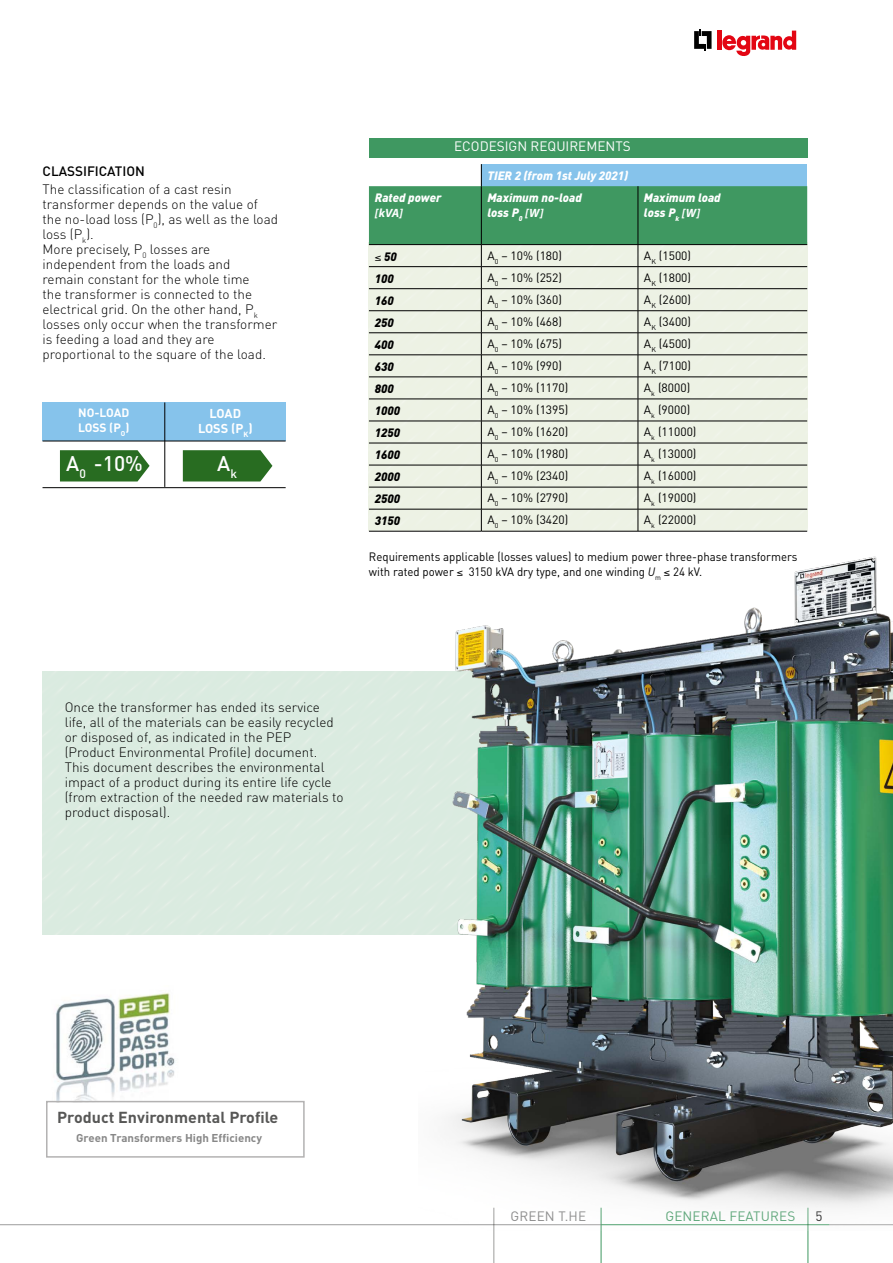
<style>
.page{position:relative;width:893px;height:1263px;background:#fff}
.page>*{position:absolute;margin:0;border:0;box-sizing:border-box;transform-origin:0 0}
.t1{font:500 21px "DIN Pro";color:#fff}
.t2{font:700 15.75px "DIN Pro";color:#575756}
.t3{font:300 13.5px/15px "DIN Pro";color:#000}
.t4{font:13.5px "DIN Pro";color:#fff}
.t5{font:13.5px "DIN Pro";letter-spacing:.01em;color:#3f9861}
.t6{font:500 13.5px "DIN Pro";color:#000}
.t7{font:13.5px "DIN Pro";letter-spacing:.01em;color:#878787}
.t8{font:13.5px "DIN Pro";color:#000}
.t9{font:700 12.75px/15.3px "DIN Pro";letter-spacing:-.01em;color:#fff;text-align:center}
.t10{font:12px "DIN Pro";color:#000}
.t11{font:12px/15px "DIN Pro";color:#000;scale:.95 1}
.t12{font:italic 900 12px/15px "DIN";color:#fff}
.t13{font:italic 900 12px "DIN";color:#000}
.t14{font:700 12px/15px "DIN Pro";letter-spacing:-.005em;color:#fff}
.t15{font:italic 700 12px "Myriad Pro";color:#fff}
.t16{font:700 11.25px "DIN Pro";color:#878787}
.s1{font-family:"Myriad Pro";font-weight:700}
.s2{font-style:italic}
</style>
<div class="page">
<hr style="left:0;top:1224px;width:601px;height:1px;background:#9d9d9c">
<hr style="left:493px;top:1208px;width:1px;height:55px;background:#9d9d9c">
<hr style="left:601px;top:1208px;width:1px;height:55px;background:#3f9861">
<hr style="left:807px;top:1208px;width:1px;height:55px;background:#3f9861">
<svg style="left:694px;top:30px;width:18px;height:20px"></svg>
<hr style="left:717px;top:31px;width:4px;height:19px;background:#e30613">
<svg style="left:722px;top:31px;width:74px;height:25px"></svg>
<div style="left:43px;top:402px;width:243px;height:39px;background:#86c3eb"></div>
<hr style="left:165px;top:402px;width:1px;height:85px;background:#000">
<svg style="left:60px;top:450px;width:90px;height:31px;background:#387732"></svg>
<svg style="left:183px;top:450px;width:89px;height:31px;background:#367530"></svg>
<hr style="left:43px;top:441px;width:243px;height:1px;background:#000">
<hr style="left:43px;top:487px;width:243px;height:1px;background:#000">
<div style="left:369px;top:138px;width:439px;height:19px;background:#3f9861"></div>
<img style="left:46px;top:992px;width:155px;height:109px">
<div style="left:46px;top:1101px;width:259px;height:56px;border:2px solid #b3b2b2"></div>
<img style="left:419px;top:556px;width:474px;height:674px">
<hr style="left:369px;top:531px;width:112px;height:1px;background:#000">
<hr style="left:481px;top:531px;width:157px;height:1px;background:#000">
<hr style="left:638px;top:531px;width:169px;height:1px;background:#000">
<svg style="left:369px;top:164px;width:438px;height:367px;background:#c3d7c7"></svg>
<p class="t6" style="left:43px;top:161px;width:104px">CLASSIFICATION</p>
<p class="t3" style="left:43px;top:181px;width:237px">The classification of a cast resin transformer depends on the value of the no-load loss (P<sub>0</sub>), as well as the load loss (P<sub>k</sub>).<br>More precisely, P<sub>0</sub> losses are independent from the loads and<br>remain constant for the whole time<br>the transformer is connected to the electrical grid. On the other hand, P<sub>k </sub>losses only occur when the transformer is feeding a load and they are proportional to the square of the load.</p>
<p class="t14" style="left:78px;top:405px;width:53px">NO-LOAD<br>LOSS (P<sub>O</sub>)</p>
<p class="t9" style="left:198px;top:405px;width:56px">LOAD<br>LOSS (P<sub>K</sub>)</p>
<h1 class="t1" style="left:66px;top:449px;width:78px">A<sub>0</sub> -10%</h1>
<h1 class="t1" style="left:217px;top:449px;width:21px">A<sub>k</sub></h1>
<p class="t4" style="left:454px;top:137px;width:178px">ECODESIGN REQUIREMENTS</p>
<p class="t12" style="left:375px;top:190px;width:68px">Rated power</p>
<p class="t15" style="left:375px;top:205px;width:30px">[kVA]</p>
<p class="t12" style="left:487px;top:168px;width:142px">TIER 2 (from 1st July 2021)</p>
<p class="t12" style="left:487px;top:190px;width:96px">Maximum no-load loss P<sub>0</sub> <span class="s1">[W]</span></p>
<p class="t12" style="left:644px;top:190px;width:78px">Maximum load loss P<sub>k</sub> <span class="s1">[W]</span></p>
<p class="t13" style="left:375px;top:248px;width:23px">≤ 50</p>
<p class="t10" style="left:487px;top:246px;width:76px">A<sub>0</sub> – 10% (180)</p>
<p class="t10" style="left:644px;top:246px;width:49px">A<sub>K</sub> (1500)</p>
<p class="t13" style="left:375px;top:270px;width:21px">100</p>
<p class="t10" style="left:487px;top:268px;width:76px">A<sub>0</sub> – 10% (252)</p>
<p class="t10" style="left:644px;top:268px;width:49px">A<sub>K</sub> (1800)</p>
<p class="t13" style="left:375px;top:292px;width:21px">160</p>
<p class="t10" style="left:487px;top:290px;width:76px">A<sub>0</sub> – 10% (360)</p>
<p class="t10" style="left:644px;top:290px;width:49px">A<sub>K</sub> (2600)</p>
<p class="t13" style="left:375px;top:315px;width:21px">250</p>
<p class="t10" style="left:487px;top:312px;width:76px">A<sub>0</sub> – 10% (468)</p>
<p class="t10" style="left:644px;top:312px;width:49px">A<sub>K</sub> (3400)</p>
<p class="t13" style="left:375px;top:337px;width:21px">400</p>
<p class="t10" style="left:487px;top:334px;width:76px">A<sub>0</sub> – 10% (675)</p>
<p class="t10" style="left:644px;top:334px;width:49px">A<sub>K</sub> (4500)</p>
<p class="t13" style="left:375px;top:359px;width:21px">630</p>
<p class="t10" style="left:487px;top:356px;width:76px">A<sub>0</sub> – 10% (990)</p>
<p class="t10" style="left:644px;top:356px;width:49px">A<sub>K</sub> (7100)</p>
<p class="t13" style="left:375px;top:381px;width:21px">800</p>
<p class="t10" style="left:487px;top:378px;width:82px">A<sub>0</sub> – 10% (1170)</p>
<p class="t10" style="left:644px;top:378px;width:48px">A<sub>k</sub> (8000)</p>
<p class="t13" style="left:375px;top:403px;width:27px">1000</p>
<p class="t10" style="left:487px;top:400px;width:82px">A<sub>0</sub> – 10% (1395)</p>
<p class="t10" style="left:644px;top:400px;width:48px">A<sub>k</sub> (9000)</p>
<p class="t13" style="left:375px;top:425px;width:27px">1250</p>
<p class="t10" style="left:487px;top:422px;width:82px">A<sub>0</sub> – 10% (1620)</p>
<p class="t10" style="left:644px;top:422px;width:54px">A<sub>k</sub> (11000)</p>
<p class="t13" style="left:375px;top:447px;width:27px">1600</p>
<p class="t10" style="left:487px;top:444px;width:82px">A<sub>0</sub> – 10% (1980)</p>
<p class="t10" style="left:644px;top:444px;width:54px">A<sub>k</sub> (13000)</p>
<p class="t13" style="left:375px;top:469px;width:27px">2000</p>
<p class="t10" style="left:487px;top:466px;width:82px">A<sub>0</sub> – 10% (2340)</p>
<p class="t10" style="left:644px;top:466px;width:54px">A<sub>k</sub> (16000)</p>
<p class="t13" style="left:375px;top:491px;width:27px">2500</p>
<p class="t10" style="left:487px;top:488px;width:82px">A<sub>0</sub> – 10% (2790)</p>
<p class="t10" style="left:644px;top:488px;width:54px">A<sub>k</sub> (19000)</p>
<p class="t13" style="left:375px;top:513px;width:27px">3150</p>
<p class="t10" style="left:487px;top:510px;width:82px">A<sub>0</sub> – 10% (3420)</p>
<p class="t10" style="left:644px;top:510px;width:54px">A<sub>k</sub> (22000)</p>
<p class="t11" style="left:369px;top:548px;width:452px">Requirements applicable (losses values) to medium power three-phase transformers with rated power ≤ 3150 kVA dry type, and one winding <span class="s2">U</span><sub>m</sub> ≤ 24 kV.</p>
<p class="t3" style="left:65px;top:699px;width:280px">Once the transformer has ended its service life, all of the materials can be easily recycled or disposed of, as indicated in the PEP (Product Environmental Profile) document.<br>This document describes the environmental impact of a product during its entire life cycle (from extraction of the needed raw materials to product disposal).</p>
<p class="t2" style="left:57px;top:1106px;width:223px">Product Environmental Profile</p>
<p class="t16" style="left:76px;top:1130px;width:187px">Green Transformers High Efficiency</p>
<p class="t7" style="left:511px;top:1207px;width:77px">GREEN T.HE</p>
<p class="t5" style="left:665px;top:1207px;width:131px">GENERAL FEATURES</p>
<p class="t8" style="left:815px;top:1207px;width:9px">5</p>
</div>
